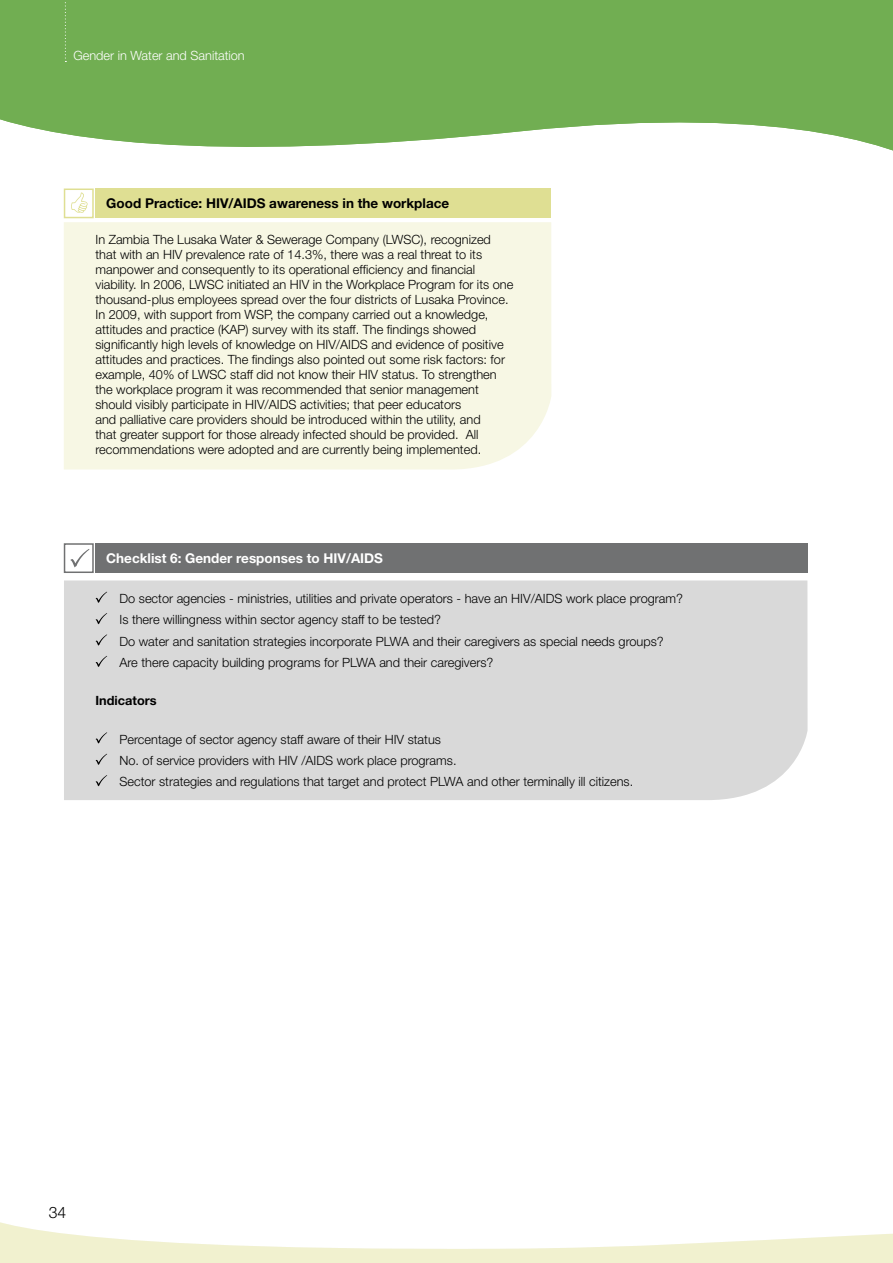
<style>
.page{position:relative;width:893px;height:1263px;background:#fff}
.page>*{position:absolute;margin:0;border:0;box-sizing:border-box;transform-origin:0 0}
.t1{font:300 15.75px "Helvetica Neue";color:#000}
.t2{font:700 13.5px "Helvetica Neue";color:#000}
.t3{font:700 13.5px "Helvetica Neue";color:#fff}
.t4{font:300 12.75px/15px "Helvetica Neue";color:#000}
.t5{font:300 12.75px "Helvetica Neue";color:#fff}
.t6{font:700 12.75px "Helvetica Neue";color:#000}
</style>
<div class="page">
<svg style="left:0;top:0;width:893px;height:151px;background:#7fb663"></svg>
<svg style="left:0;top:1222px;width:893px;height:41px"></svg>
<div style="left:64px;top:222px;width:487px;height:247px;background:#f7f7e4"></div>
<div style="left:95px;top:189px;width:456px;height:29px;background:#dfdf93"></div>
<div style="left:64px;top:189px;width:30px;height:29px;border:2px solid #dfdf93"></div>
<svg style="left:71px;top:192px;width:17px;height:21px"></svg>
<div style="left:64px;top:580px;width:744px;height:220px;background:#d9d9d9"></div>
<svg style="left:95px;top:592px;width:12px;height:11px"></svg>
<svg style="left:95px;top:613px;width:12px;height:11px"></svg>
<svg style="left:95px;top:634px;width:12px;height:12px"></svg>
<svg style="left:95px;top:656px;width:12px;height:11px"></svg>
<svg style="left:95px;top:732px;width:12px;height:12px"></svg>
<svg style="left:95px;top:754px;width:12px;height:11px"></svg>
<svg style="left:95px;top:775px;width:12px;height:11px"></svg>
<div style="left:95px;top:543px;width:713px;height:30px;background:#707172"></div>
<div style="left:64px;top:543px;width:30px;height:30px;border:2px solid #707172"></div>
<svg style="left:70px;top:549px;width:19px;height:18px"></svg>
<svg style="left:65px;top:0;width:1px;height:62px"></svg>
<p class="t5" style="left:73px;top:47px;width:173px">Gender in Water and Sanitation</p>
<p class="t2" style="left:106px;top:195px;width:344px">Good Practice: HIV/AIDS awareness in the workplace</p>
<p class="t4" style="left:95px;top:231px;width:419px">In Zambia The Lusaka Water &amp; Sewerage Company (LWSC), recognized that with an HIV prevalence rate of 14.3%, there was a real threat to its manpower and consequently to its operational efficiency and financial viability. In 2006, LWSC initiated an HIV in the Workplace Program for its one thousand-plus employees spread over the four districts of Lusaka Province.<br>In 2009, with support from WSP, the company carried out a knowledge, attitudes and practice (KAP) survey with its staff. The findings showed significantly high levels of knowledge on HIV/AIDS and evidence of positive attitudes and practices. The findings also pointed out some risk factors: for example, 40% of LWSC staff did not know their HIV status. To strengthen the workplace program it was recommended that senior management should visibly participate in HIV/AIDS activities; that peer educators<br>and palliative care providers should be introduced within the utility, and<br>that greater support for those already infected should be provided. All recommendations were adopted and are currently being implemented.</p>
<p class="t3" style="left:106px;top:550px;width:278px">Checklist 6: Gender responses to HIV/AIDS</p>
<p class="t4" style="left:119px;top:587px;width:565px;line-height:21.5px">Do sector agencies - ministries, utilities and private operators - have an HIV/AIDS work place program?<br>Is there willingness within sector agency staff to be tested?<br>Do water and sanitation strategies incorporate PLWA and their caregivers as special needs groups?<br>Are there capacity building programs for PLWA and their caregivers?</p>
<p class="t6" style="left:95px;top:693px;width:63px">Indicators</p>
<p class="t4" style="left:119px;top:728px;width:515px;line-height:21.5px">Percentage of sector agency staff aware of their HIV status<br>No. of service providers with HIV /AIDS work place programs.<br>Sector strategies and regulations that target and protect PLWA and other terminally ill citizens.</p>
<p class="t1" style="left:49px;top:1203px;width:19px">34</p>
</div>
